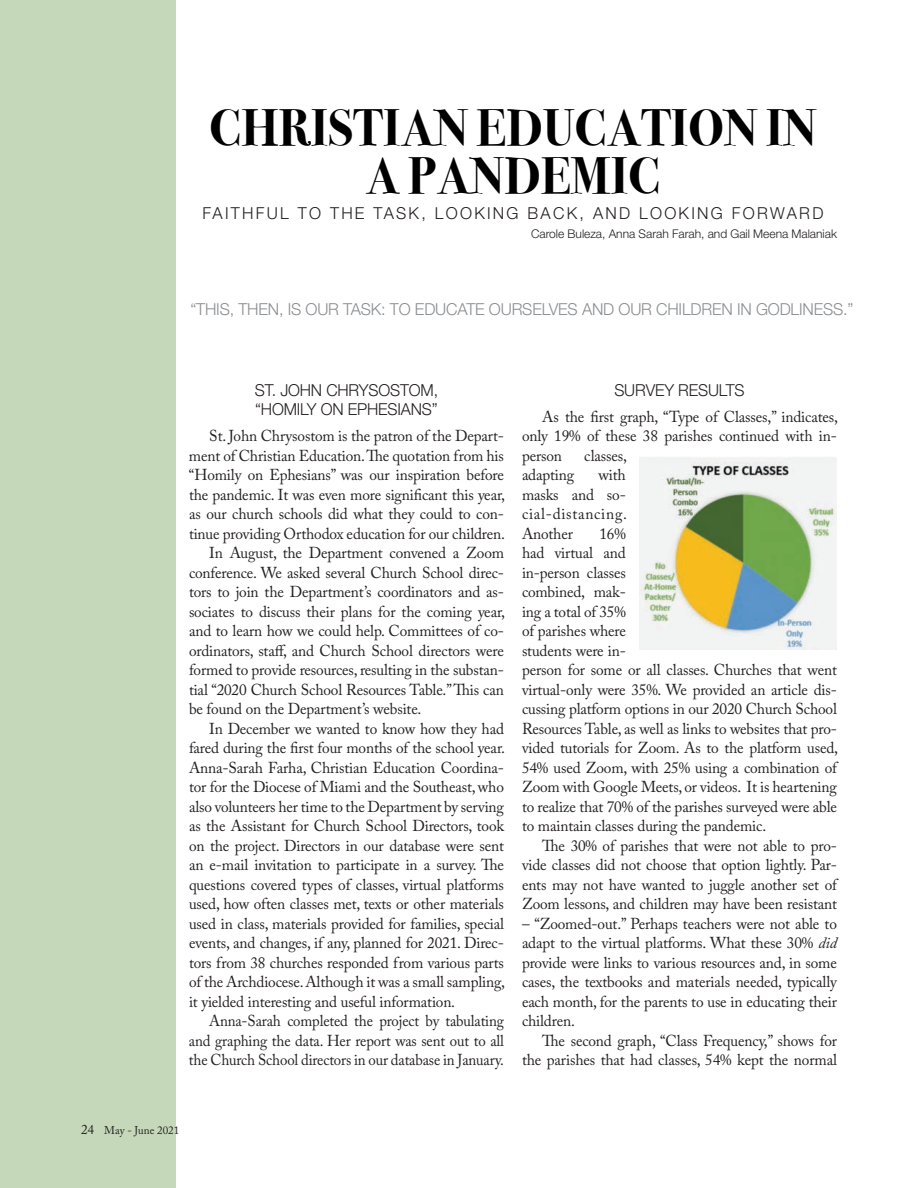
<style>
.page{position:relative;width:918px;height:1188px;background:#fff}
.page>*{position:absolute;margin:0;border:0;box-sizing:border-box;transform-origin:0 0}
.t1{font:51px/48px "Bodoni Svty Two ITCTT Bold";letter-spacing:.01em;color:#000001;text-align:center}
.t2{font:300 16.5px "Helvetica Neue";letter-spacing:-.01em;color:#8b8d90}
.t3{font:300 16.5px/19.5px "Helvetica Neue";letter-spacing:-.005em;color:#231f20}
.t4{font:300 16.5px "Helvetica Neue";letter-spacing:.14em;color:#231f20}
.t5{font:15.75px/19.5px "Adobe Caslon Pro";letter-spacing:-.01em;color:#231f20;text-align:justify}
.t6{font:15.75px "Adobe Caslon Pro";letter-spacing:-.01em;color:#231f20;scale:.94 1}
.t7{font:300 12px "Helvetica Neue";color:#231f20}
.t8{font:11.25px "Adobe Caslon Pro";color:#231f20}
.s1{font-style:italic}
.s2{font-size:13.5px}
</style>
<div class="page">
<img style="left:639px;top:457px;width:198px;height:192px">
<div style="left:0;top:0;width:175px;height:1188px;background:#c5d8ba"></div>
<h1 class="t1" style="left:210px;top:104px;width:608px">CHRISTIAN EDUCATION IN<br>A PANDEMIC</h1>
<p class="t4" style="left:203px;top:203px;width:622px">FAITHFUL TO THE TASK, LOOKING BACK, AND LOOKING FORWARD</p>
<p class="t7" style="left:531px;top:226px;width:307px">Carole Buleza, Anna Sarah Farah, and Gail Meena Malaniak</p>
<p class="t2" style="left:190px;top:299px;width:665px">“THIS, THEN, IS OUR TASK: TO EDUCATE OURSELVES AND OUR CHILDREN IN GODLINESS.”</p>
<p class="t3" style="left:255px;top:380px;width:185px">ST. JOHN CHRYSOSTOM, “HOMILY ON EPHESIANS”</p>
<p class="t5" style="left:209px;top:426px;width:296px">St. John Chrysostom is the patron of the Depart-</p>
<p class="t5" style="left:189px;top:446px;width:317px">ment of Christian Education. The quotation from his</p>
<p class="t5" style="left:189px;top:465px;width:316px">“Homily on Ephesians” was our inspiration before</p>
<p class="t5" style="left:189px;top:485px;width:318px">the pandemic. It was even more significant this year,</p>
<p class="t5" style="left:189px;top:504px;width:317px">as our church schools did what they could to con-</p>
<p class="t5" style="left:189px;top:524px;width:318px">tinue providing Orthodox education for our children.</p>
<p class="t5" style="left:209px;top:543px;width:296px">In August, the Department convened a Zoom</p>
<p class="t5" style="left:189px;top:563px;width:317px">conference. We asked several Church School direc-</p>
<p class="t5" style="left:189px;top:582px;width:317px">tors to join the Department’s coordinators and as-</p>
<p class="t5" style="left:189px;top:602px;width:318px">sociates to discuss their plans for the coming year,</p>
<p class="t5" style="left:189px;top:621px;width:317px">and to learn how we could help. Committees of co-</p>
<p class="t5" style="left:189px;top:641px;width:316px">ordinators, staff, and Church School directors were</p>
<p class="t5" style="left:189px;top:660px;width:317px">formed to provide resources, resulting in the substan-</p>
<p class="t5" style="left:189px;top:680px;width:317px">tial “2020 Church School Resources Table.” This can</p>
<p class="t5" style="left:189px;top:699px;width:234px">be found on the Department’s website.</p>
<p class="t5" style="left:209px;top:719px;width:296px">In December we wanted to know how they had</p>
<p class="t5" style="left:189px;top:738px;width:318px">fared during the first four months of the school year.</p>
<p class="t5" style="left:189px;top:758px;width:317px">Anna-Sarah Farha, Christian Education Coordina-</p>
<p class="t5" style="left:189px;top:777px;width:316px">tor for the Diocese of Miami and the Southeast, who</p>
<p class="t5" style="left:189px;top:797px;width:317px">also volunteers her time to the Department by serving</p>
<p class="t5" style="left:189px;top:816px;width:316px">as the Assistant for Church School Directors, took</p>
<p class="t5" style="left:189px;top:836px;width:317px">on the project. Directors in our database were sent</p>
<p class="t5" style="left:189px;top:855px;width:316px">an e-mail invitation to participate in a survey. The</p>
<p class="t5" style="left:189px;top:875px;width:317px">questions covered types of classes, virtual platforms</p>
<p class="t5" style="left:189px;top:894px;width:317px">used, how often classes met, texts or other materials</p>
<p class="t5" style="left:189px;top:914px;width:317px">used in class, materials provided for families, special</p>
<p class="t5" style="left:189px;top:933px;width:317px">events, and changes, if any, planned for 2021. Direc-</p>
<p class="t5" style="left:189px;top:953px;width:316px">tors from 38 churches responded from various parts</p>
<p class="t5" style="left:189px;top:972px;width:318px">of the Archdiocese. Although it was a small sampling,</p>
<p class="t5" style="left:189px;top:992px;width:268px">it yielded interesting and useful information.</p>
<p class="t6" style="left:209px;top:1012px;width:315px">Anna-Sarah completed the project by tabulating</p>
<p class="t6" style="left:189px;top:1031px;width:337px">and graphing the data. Her report was sent out to all</p>
<p class="t6" style="left:189px;top:1051px;width:337px">the Church School directors in our database in January.</p>
<p class="t3" style="left:614px;top:380px;width:132px">SURVEY RESULTS</p>
<p class="t5" style="left:522px;top:407px;width:318px;text-indent:20px">As the first graph, “Type of Classes,” indicates, only 19% of these 38 parishes continued with in&shy;person</p>
<p class="t5" style="left:584px;top:446px;width:44px">classes,</p>
<p class="t5" style="left:522px;top:465px;width:106px;text-indent:77px">with masks and so&shy;cial-distancing.<br>Another</p>
<p class="t5" style="left:522px;top:465px;width:54px">adapting</p>
<p class="t5" style="left:522px;top:524px;width:318px;text-align:left;text-indent:77px">16%<br>had virtual and<br>in-person classes<br>combined, mak-<br>ing a total of 35%<br>of parishes where<br>students were in-<br>person for some or all classes. Churches that went virtual-only were 35%. We provided an article dis&shy;cussing platform options in our 2020 Church School Resources Table, as well as links to websites that pro&shy;vided tutorials for Zoom. As to the platform used, 54% used Zoom, with 25% using a combination of Zoom with Google Meets, or videos. It is heartening to realize that 70% of the parishes surveyed were able to maintain classes during the pandemic.</p>
<p class="t5" style="left:522px;top:836px;width:317px;text-indent:20px">The 30% of parishes that were not able to pro&shy;vide classes did not choose that option lightly. Par&shy;ents may not have wanted to juggle another set of Zoom lessons, and children may have been resistant</p>
<p class="t5" style="left:522px;top:914px;width:317px">– “Zoomed-out.” Perhaps teachers were not able to adapt to the virtual platforms. What these 30% <span class="s1">did </span>provide were links to various resources and, in some cases, the textbooks and materials needed, typically each month, for the parents to use in educating their children.</p>
<p class="t5" style="left:522px;top:1031px;width:317px;text-align:right">The second graph, “Class Frequency,” shows for the parishes that had classes, 54% kept the normal</p>
<p class="t8" style="left:81px;top:1124px;width:100px"><span class="s2">24</span> May - June 2021</p>
</div>
